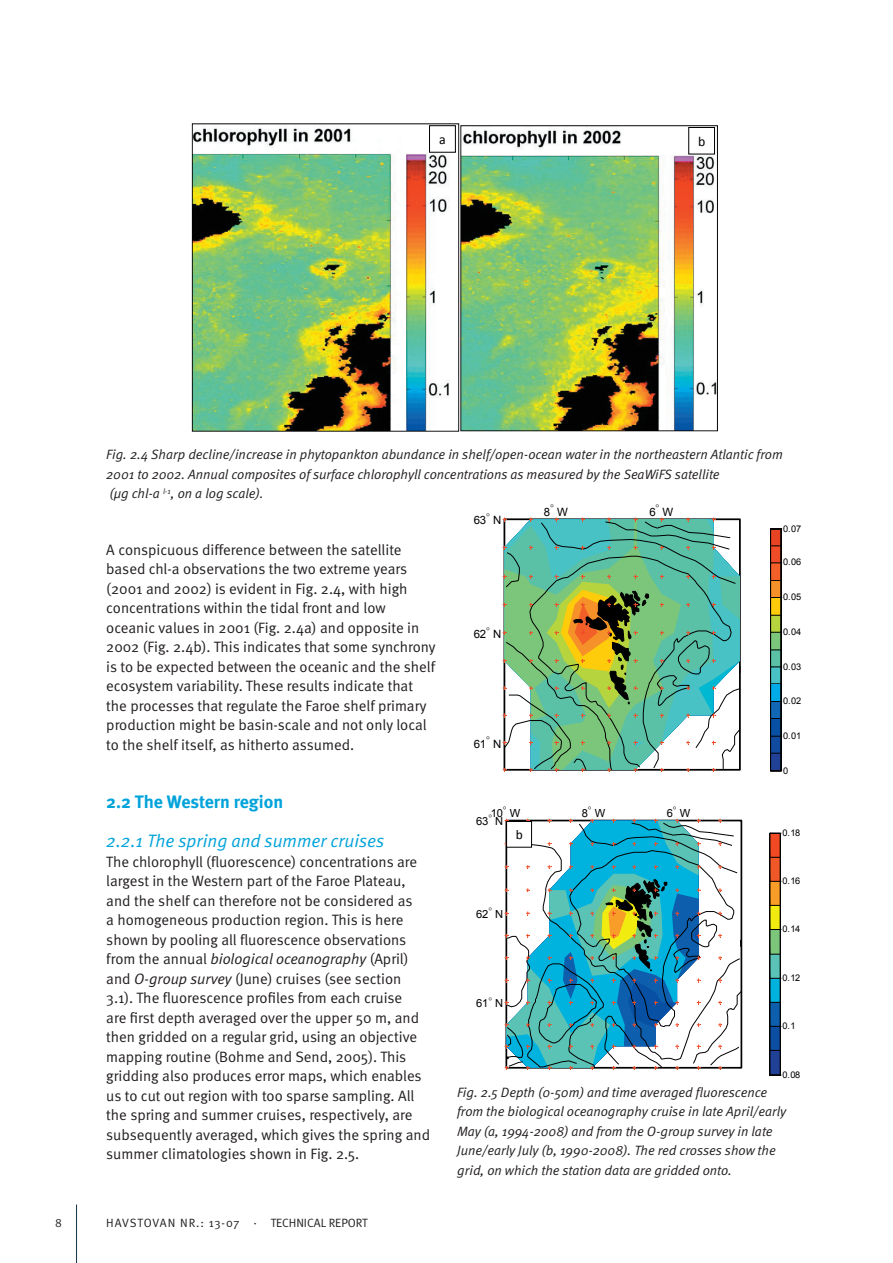
<style>
.page{position:relative;width:893px;height:1263px;background:#fff}
.page>*{position:absolute;margin:0;border:0;box-sizing:border-box;transform-origin:0 0}
._03_Yvirskrift_III{font:italic 18px "Meta Normal";color:#00a3da}
._02_Yvirskrift_II{font:700 18px "Meta";color:#00a3da}
._04_Breyðtekstur{font:15px/19.5px "Meta Normal";color:#231f20}
.t1{font:13.8px "Calibri";color:#000}
._05_Myndatekstur{font:italic 13.5px/19.5px "Meta Normal";color:#231f20}
.t2{font:13.35px "Calibri";color:#000}
.t3{font:12px "Meta Normal";color:#231f20}
.t4{font:11.4px "Arial";color:#000}
.t5{font:11.1px "Arial";letter-spacing:-.02em;color:#000}
.t6{font:9.15px "Arial";letter-spacing:-.015em;color:#000}
.s1{font-style:italic}
</style>
<div class="page">
<hr style="left:76px;top:1204px;width:1px;height:59px;background:#133249">
<svg style="left:503px;top:517px;width:238px;height:254px;background:#7dbb94"></svg>
<svg style="left:770px;top:529px;width:12px;height:243px;background:#6a7261"></svg>
<hr style="left:781px;top:529px;width:1px;height:242px;background:#000">
<hr style="left:770px;top:529px;width:1px;height:242px;background:#000">
<svg style="left:505px;top:819px;width:236px;height:250px"></svg>
<svg style="left:770px;top:833px;width:11px;height:243px;background:#6b7662"></svg>
<hr style="left:780px;top:833px;width:1px;height:242px;background:#000">
<hr style="left:769px;top:833px;width:1px;height:242px;background:#000">
<div style="left:507px;top:821px;width:25px;height:26px;background:#fff"></div>
<div style="left:506px;top:821px;width:26px;height:27px;border:1px solid #000"></div>
<svg style="left:192px;top:123px;width:267px;height:309px"></svg>
<svg style="left:460px;top:125px;width:258px;height:306px"></svg>
<div style="left:429px;top:126px;width:26px;height:26px;background:#fff"></div>
<div style="left:429px;top:125px;width:27px;height:28px;border:1px solid #000"></div>
<div style="left:689px;top:127px;width:25px;height:27px;background:#fff"></div>
<div style="left:688px;top:127px;width:27px;height:28px;border:1px solid #000"></div>
<p class="t1" style="left:439px;top:131px;width:8px">a</p>
<p class="t1" style="left:698px;top:133px;width:9px">b</p>
<p class="_05_Myndatekstur" style="left:106px;top:444px;width:678px">Fig. 2.4 Sharp decline/increase in phytopankton abundance in shelf/open-ocean water in the northeastern Atlantic from<br>2001 to 2002. Annual composites of surface chlorophyll concentrations as measured by the SeaWiFS satellite<br>(µg chl-a <sup>l-1</sup>, on a log scale).</p>
<p class="_04_Breyðtekstur" style="left:106px;top:540px;width:331px">A conspicuous difference between the satellite based chl-a observations the two extreme years (2001 and 2002) is evident in Fig. 2.4, with high concentrations within the tidal front and low oceanic values in 2001 (Fig. 2.4a) and opposite in 2002 (Fig. 2.4b). This indicates that some synchrony is to be expected between the oceanic and the shelf ecosystem variability. These results indicate that the processes that regulate the Faroe shelf primary production might be basin-scale and not only local to the shelf itself, as hitherto assumed.</p>
<p class="_02_Yvirskrift_II" style="left:106px;top:791px;width:178px">2.2 The Western region</p>
<p class="_03_Yvirskrift_III" style="left:106px;top:831px;width:280px">2.2.1 The spring and summer cruises</p>
<p class="_04_Breyðtekstur" style="left:106px;top:852px;width:325px">The chlorophyll (fluorescence) concentrations are largest in the Western part of the Faroe Plateau, and the shelf can therefore not be considered as<br>a homogeneous production region. This is here shown by pooling all fluorescence observations from the annual <span class="s1">biological oceanography</span> (April) and <span class="s1">O-group survey</span> (June) cruises (see section 3.1). The fluorescence profiles from each cruise<br>are first depth averaged over the upper 50 m, and then gridded on a regular grid, using an objective mapping routine (Bohme and Send, 2005). This gridding also produces error maps, which enables us to cut out region with too sparse sampling. All the spring and summer cruises, respectively, are subsequently averaged, which gives the spring and summer climatologies shown in Fig. 2.5.</p>
<p class="t3" style="left:55px;top:1216px;width:8px">8</p>
<p class="t3" style="left:106px;top:1216px;width:263px">HAVSTOVAN NR.: 13-07 · TECHNICAL REPORT</p>
<p class="t4" style="left:474px;top:513px;width:29px">63 N</p>
<p class="t4" style="left:474px;top:626px;width:29px">62 N</p>
<p class="t4" style="left:474px;top:736px;width:29px">61 N</p>
<p class="t4" style="left:544px;top:504px;width:25px">8 W</p>
<p class="t4" style="left:649px;top:504px;width:25px">6 W</p>
<p class="t5" style="left:491px;top:806px;width:31px">10 W</p>
<p class="t5" style="left:582px;top:806px;width:25px">8 W</p>
<p class="t5" style="left:667px;top:806px;width:25px">6 W</p>
<p class="t5" style="left:476px;top:814px;width:28px">63 N</p>
<p class="t6" style="left:783px;top:522px;width:19px">0.07</p>
<p class="t6" style="left:783px;top:556px;width:19px">0.06</p>
<p class="t6" style="left:783px;top:591px;width:19px">0.05</p>
<p class="t6" style="left:783px;top:626px;width:19px">0.04</p>
<p class="t6" style="left:783px;top:660px;width:19px">0.03</p>
<p class="t6" style="left:783px;top:695px;width:19px">0.02</p>
<p class="t6" style="left:783px;top:730px;width:19px">0.01</p>
<p class="t6" style="left:783px;top:764px;width:7px">0</p>
<p class="t2" style="left:516px;top:826px;width:9px">b</p>
<p class="t6" style="left:782px;top:827px;width:19px">0.18</p>
<p class="t5" style="left:476px;top:907px;width:28px">62 N</p>
<p class="t5" style="left:476px;top:996px;width:28px">61 N</p>
<p class="t6" style="left:782px;top:875px;width:19px">0.16</p>
<p class="t6" style="left:782px;top:923px;width:19px">0.14</p>
<p class="t6" style="left:782px;top:972px;width:19px">0.12</p>
<p class="t6" style="left:782px;top:1020px;width:14px">0.1</p>
<p class="t6" style="left:782px;top:1069px;width:19px">0.08</p>
<p class="_05_Myndatekstur" style="left:457px;top:1082px;width:331px">Fig. 2.5 Depth (0-50m) and time averaged fluorescence from the biological oceanography cruise in late April/early May (a, 1994-2008) and from the O-group survey in late June/early July (b, 1990-2008). The red crosses show the grid, on which the station data are gridded onto.</p>
</div>
